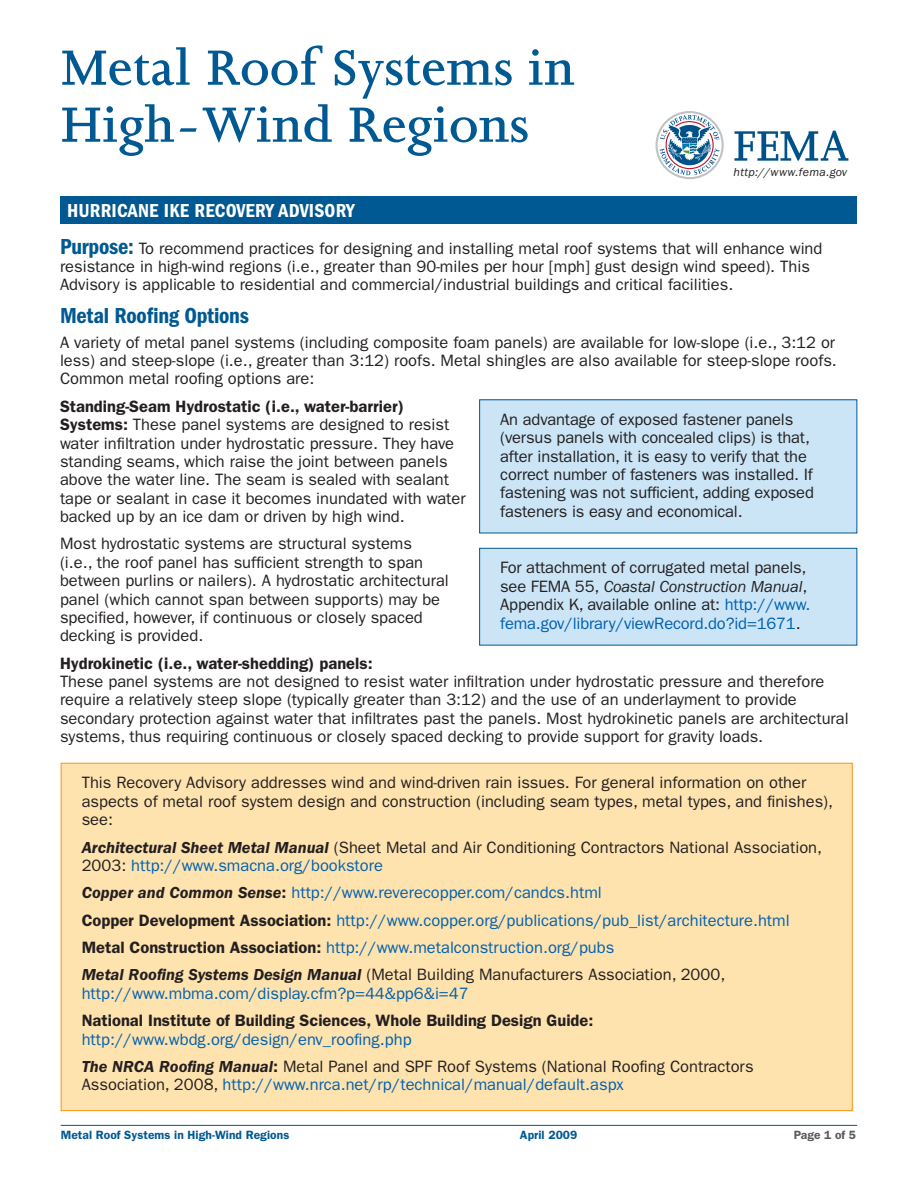
<style>
.page{position:relative;width:918px;height:1188px;background:#fff}
.page>*{position:absolute;margin:0;border:0;box-sizing:border-box;transform-origin:0 0}
.HGCC_Headline_Joanna{font:600 57px "Joanna MT Std";color:#005992}
.HGCC_sub{font:22.5px "ITC Franklin Gothic Std Dm Cd";letter-spacing:-.01em;color:#005992}
.t1{font:19.5px "ITC Franklin Gothic Std Dm Cd";letter-spacing:.01em;color:#fff}
.HGCC_body1{font:16.5px/18.3px "ITC Franklin Gothic Std";color:#231f20}
.text_box{font:16.5px/18.3px "ITC Franklin Gothic Std";letter-spacing:-.01em;color:#231f20}
.HGCC_body1-2{font:16.5px/18.5px "ITC Franklin Gothic Std";color:#0160ae}
.HGCC_body1-3{font:600 16.5px/18.3px "ITC Franklin Gothic Std";color:#231f20}
.t2{font:600 12px "ITC Franklin Gothic Std";letter-spacing:.005em;color:#005992}
.HGCC_body{font:italic 12px "ITC Franklin Gothic Std";letter-spacing:.03em;color:#231f20}
.t3{font:600 12px "ITC Franklin Gothic Std";color:#5a5a5d}
.s1{font-family:"ITC Franklin Gothic Std Dm Cd";font-size:22.5px;color:#005992}
.s2{font-weight:600}
.s3{font-style:italic}
.s4{color:#0160ae}
.s5{font-weight:600;font-style:italic}
.s6{font-weight:600;font-style:italic;color:#231f20}
.s7{font-weight:600;color:#231f20}
.s8{color:#231f20}
.s9{font-weight:400;color:#0160ae}
</style>
<div class="page">
<svg style="left:734px;top:131px;width:114px;height:30px"></svg>
<svg style="left:656px;top:111px;width:68px;height:68px"></svg>
<div style="left:61px;top:196px;width:796px;height:28px;background:#005992"></div>
<hr style="left:61px;top:1125px;width:796px;height:1px;background:#005992">
<div style="left:61px;top:763px;width:791px;height:348px;background:#fee3af"></div>
<div style="left:480px;top:400px;width:377px;height:133px;background:#cbe5f7"></div>
<div style="left:480px;top:548px;width:377px;height:97px;background:#cbe5f7"></div>
<div style="left:479px;top:548px;width:378px;height:98px;border:1px solid #005992"></div>
<p class="HGCC_Headline_Joanna" style="left:61px;top:37px;width:516px">Metal Roof Systems in</p>
<p class="HGCC_Headline_Joanna" style="left:61px;top:94px;width:469px">High-Wind Regions</p>
<p class="t1" style="left:67px;top:200px;width:289px">HURRICANE IKE RECOVERY ADVISORY</p>
<p class="HGCC_body" style="left:734px;top:166px;width:115px">http://www.fema.gov</p>
<p class="HGCC_body1" style="left:60px;top:239px;width:764px"><span class="s1">Purpose:</span> To recommend practices for designing and installing metal roof systems that will enhance wind resistance in high-wind regions (i.e., greater than 90-miles per hour [mph] gust design wind speed). This<br>Advisory is applicable to residential and commercial/industrial buildings and critical facilities.</p>
<p class="HGCC_sub" style="left:60px;top:303px;width:190px">Metal Roofing Options</p>
<p class="HGCC_body1" style="left:60px;top:333px;width:778px;text-align:justify">A variety of metal panel systems (including composite foam panels) are available for low-slope (i.e., 3:12 or less) and steep-slope (i.e., greater than 3:12) roofs. Metal shingles are also available for steep-slope roofs.<br>Common metal roofing options are:</p>
<p class="HGCC_body1" style="left:60px;top:397px;width:407px"><span class="s2">Standing-Seam Hydrostatic (i.e., water-barrier)<br>Systems:</span> These panel systems are designed to resist water infiltration under hydrostatic pressure. They have standing seams, which raise the joint between panels above the water line. The seam is sealed with sealant tape or sealant in case it becomes inundated with water backed up by an ice dam or driven by high wind.</p>
<p class="HGCC_body1" style="left:60px;top:535px;width:390px">Most hydrostatic systems are structural systems<br>(i.e., the roof panel has sufficient strength to span between purlins or nailers). A hydrostatic architectural panel (which cannot span between supports) may be specified, however, if continuous or closely spaced decking is provided.</p>
<p class="HGCC_body1" style="left:60px;top:654px;width:790px"><span class="s2">Hydrokinetic (i.e., water-shedding) panels:<br></span>These panel systems are not designed to resist water infiltration under hydrostatic pressure and therefore require a relatively steep slope (typically greater than 3:12) and the use of an underlayment to provide secondary protection against water that infiltrates past the panels. Most hydrokinetic panels are architectural systems, thus requiring continuous or closely spaced decking to provide support for gravity loads.</p>
<p class="text_box" style="left:500px;top:410px;width:315px">An advantage of exposed fastener panels (versus panels with concealed clips) is that, after installation, it is easy to verify that the correct number of fasteners was installed. If fastening was not sufficient, adding exposed fasteners is easy and economical.</p>
<p class="text_box" style="left:500px;top:559px;width:312px">For attachment of corrugated metal panels, see FEMA 55, <span class="s3">Coastal Construction Manual</span>, Appendix K, available online at: <span class="s4">http://www. fema.gov/library/viewRecord.do?id=1671</span>.</p>
<p class="HGCC_body1" style="left:82px;top:774px;width:753px">This Recovery Advisory addresses wind and wind-driven rain issues. For general information on other aspects of metal roof system design and construction (including seam types, metal types, and finishes), see:</p>
<p class="HGCC_body1" style="left:82px;top:838px;width:742px"><span class="s5">Architectural Sheet Metal Manual</span> (Sheet Metal and Air Conditioning Contractors National Association,<br>2003: <span class="s4">http://www.smacna.org/bookstore</span></p>
<p class="HGCC_body1-2" style="left:82px;top:884px;width:522px"><span class="s6">Copper and Common Sense</span><span class="s7">:</span> http://www.reverecopper.com/candcs.html</p>
<p class="HGCC_body1-2" style="left:82px;top:911px;width:710px"><span class="s7">Copper Development Association:</span> http://www.copper.org/publications/pub_list/architecture.html</p>
<p class="HGCC_body1-2" style="left:82px;top:938px;width:534px"><span class="s7">Metal Construction Association:</span> http://www.metalconstruction.org/pubs</p>
<p class="HGCC_body1-2" style="left:82px;top:966px;width:645px"><span class="s6">Metal Roofing Systems Design Manual</span> <span class="s8">(Metal Building Manufacturers Association, 2000, </span>http://www.mbma.com/display.cfm?p=44&amp;pp6&amp;i=47</p>
<p class="HGCC_body1-3" style="left:82px;top:1011px;width:513px">National Institute of Building Sciences, Whole Building Design Guide: <span class="s9">http://www.wbdg.org/design/env_roofing.php</span></p>
<p class="HGCC_body1" style="left:82px;top:1057px;width:674px"><span class="s5">The NRCA Roofing Manual</span><span class="s2">:</span> Metal Panel and SPF Roof Systems (National Roofing Contractors<br>Association, 2008, <span class="s4">http://www.nrca.net/rp/technical/manual/default.aspx</span></p>
<p class="t2" style="left:61px;top:1128px;width:230px">Metal Roof Systems in High-Wind Regions</p>
<p class="t2" style="left:520px;top:1128px;width:59px">April 2009</p>
<p class="t3" style="left:794px;top:1128px;width:64px">Page 1 of 5</p>
</div>
